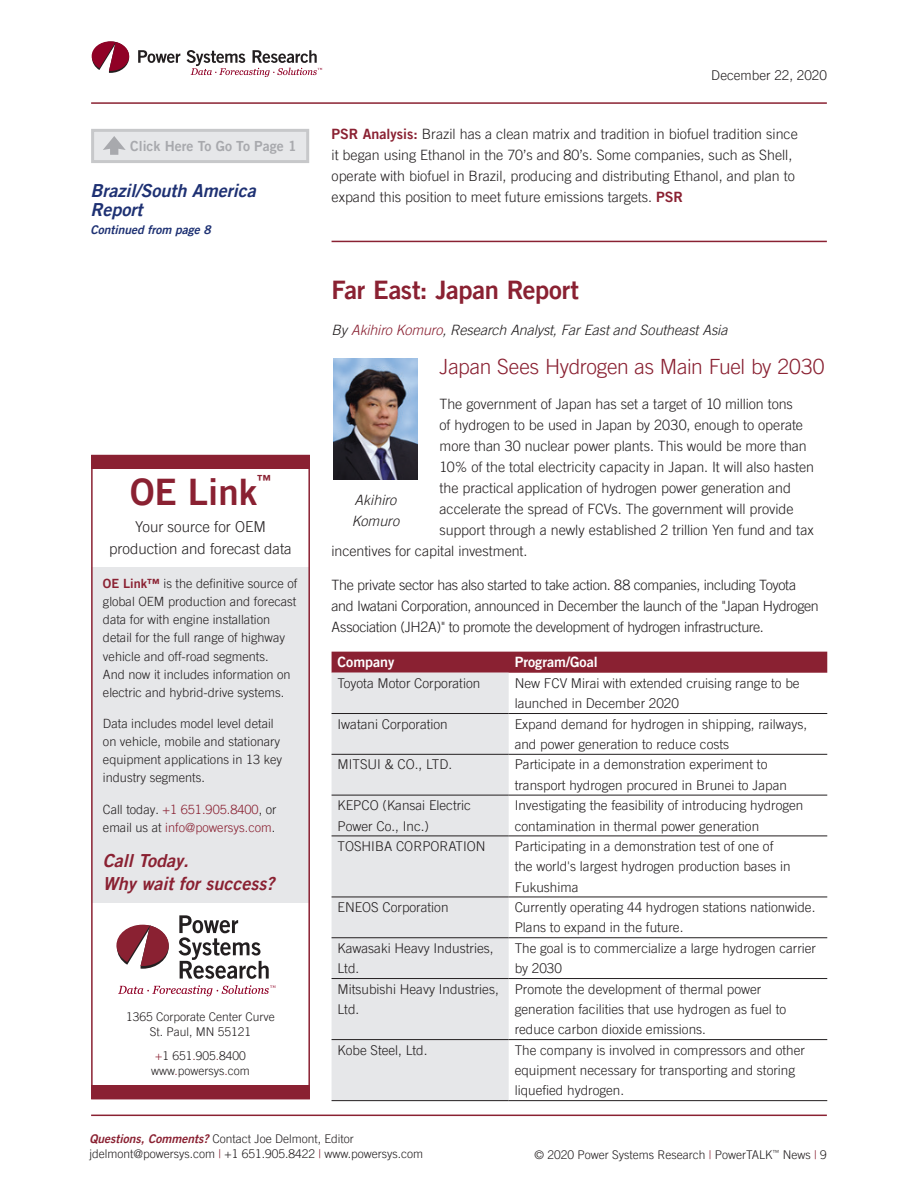
<style>
.page{position:relative;width:918px;height:1188px;background:#fff}
.page>*{position:absolute;margin:0;border:0;box-sizing:border-box;transform-origin:0 0}
.t1{font:36.6px "Trade Gothic LT Pro Bd 2";color:#8a2132}
.t2{font:25.5px "Trade Gothic LT Pro Bd 2";letter-spacing:-.015em;color:#8a2132}
.t3{font:300 21px "Trade Gothic LT Pro";letter-spacing:-.02em;color:#8a2132}
.t4{font:18px/22.5px "Trade Gothic LT Pro Bd 2 Obl";color:#8a2132}
.t5{font:18px/19.5px "Trade Gothic LT Pro Bd 2 Obl";color:#1e3173}
.t6{font:300 15px/22.5px "Trade Gothic LT Pro";color:#231f20;text-align:center}
.t7{font:300 14.25px/21px "Trade Gothic LT Pro";letter-spacing:-.005em;color:#231f20}
.t8{font:300 14.25px/21px "Trade Gothic LT Pro";letter-spacing:-.025em;color:#231f20}
.t9{font:italic 300 14.25px/21px "Trade Gothic LT Pro";letter-spacing:-.005em;color:#231f20}
.t10{font:14.25px "Trade Gothic LT Pro Bd 2";color:#fff}
.t11{font:13.95px "Trade Gothic LT Pro Bd 2";color:#a8a9ad}
.t12{font:13.95px "Trade Gothic LT Pro Bd 2";color:#8a2132}
.t13{font:300 13.5px/20.2px "Trade Gothic LT Pro";color:#231f20}
.t14{font:300 12.75px/18px "Trade Gothic LT Pro";color:#231f20}
.t15{font:300 12.75px/18px "Trade Gothic LT Pro";color:#8a2132}
.t16{font:300 12px/15px "Trade Gothic LT Pro";color:#231f20;text-align:center}
.t17{font:12px "Trade Gothic LT Pro Bd 2 Obl";color:#1e3173}
.s1{font-family:"Trade Gothic LT Pro Bd 2";font-weight:400;color:#8a2132}
.s2{color:#231f20}
.s3{color:#8a2132}
.s4{font-family:"Trade Gothic LT Pro Bd 2 Obl";font-weight:400;color:#8a2132}
</style>
<div class="page">
<hr style="left:91px;top:102px;width:736px;height:2px;background:#8a2132">
<hr style="left:91px;top:1115px;width:736px;height:1px;background:#8a2132">
<svg style="left:138px;top:50px;width:42px;height:13px"></svg>
<svg style="left:92px;top:41px;width:37px;height:32px"></svg>
<svg style="left:187px;top:50px;width:135px;height:27px"></svg>
<div style="left:91px;top:129px;width:218px;height:34px;background:#e6e7e9;border:3px solid #c7c8ca"></div>
<svg style="left:103px;top:136px;width:23px;height:19px"></svg>
<div style="left:91px;top:568px;width:219px;height:335px;background:#e6e7e9"></div>
<div style="left:91px;top:455px;width:219px;height:13px;background:#8a2132"></div>
<div style="left:91px;top:1085px;width:219px;height:14px;background:#8a2132"></div>
<div style="left:91px;top:455px;width:219px;height:644px;border:2px solid #8a2132"></div>
<svg style="left:179px;top:915px;width:90px;height:64px"></svg>
<svg style="left:116px;top:925px;width:53px;height:44px"></svg>
<svg style="left:118px;top:985px;width:158px;height:11px"></svg>
<hr style="left:332px;top:241px;width:495px;height:1px;background:#8a2132">
<div style="left:332px;top:652px;width:495px;height:21px;background:#8a2132"></div>
<div style="left:332px;top:673px;width:177px;height:427px;background:#e6e7e9"></div>
<hr style="left:332px;top:713px;width:177px;height:1px;background:#231f20">
<hr style="left:509px;top:713px;width:318px;height:1px;background:#231f20">
<hr style="left:332px;top:754px;width:177px;height:1px;background:#231f20">
<hr style="left:509px;top:754px;width:318px;height:1px;background:#231f20">
<hr style="left:332px;top:795px;width:177px;height:1px;background:#231f20">
<hr style="left:509px;top:795px;width:318px;height:1px;background:#231f20">
<hr style="left:332px;top:836px;width:177px;height:1px;background:#231f20">
<hr style="left:509px;top:836px;width:318px;height:1px;background:#231f20">
<hr style="left:332px;top:897px;width:177px;height:1px;background:#231f20">
<hr style="left:509px;top:897px;width:318px;height:1px;background:#231f20">
<hr style="left:332px;top:937px;width:177px;height:1px;background:#231f20">
<hr style="left:509px;top:937px;width:318px;height:1px;background:#231f20">
<hr style="left:332px;top:978px;width:177px;height:1px;background:#231f20">
<hr style="left:509px;top:978px;width:318px;height:1px;background:#231f20">
<hr style="left:332px;top:1039px;width:177px;height:1px;background:#231f20">
<hr style="left:509px;top:1039px;width:318px;height:1px;background:#231f20">
<hr style="left:332px;top:1100px;width:177px;height:1px;background:#231f20">
<hr style="left:509px;top:1100px;width:318px;height:1px;background:#231f20">
<img style="left:333px;top:359px;width:85px;height:120px">
<p class="t13" style="left:711px;top:65px;width:117px">December 22, 2020</p>
<p class="t11" style="left:130px;top:137px;width:168px">Click Here To Go To Page 1</p>
<p class="t7" style="left:332px;top:123px;width:468px"><span class="s1">PSR Analysis:</span> Brazil has a clean matrix and tradition in biofuel tradition since it began using Ethanol in the 70’s and 80’s. Some companies, such as Shell, operate with biofuel in Brazil, producing and distributing Ethanol, and plan to expand this position to meet future emissions targets. <span class="s1">PSR</span></p>
<h3 class="t5" style="left:90px;top:181px;width:167px">Brazil/South America<br>Report</h3>
<p class="t17" style="left:90px;top:222px;width:122px">Continued from page 8</p>
<p class="t12" style="left:257px;top:471px;width:15px">™</p>
<h1 class="t1" style="left:130px;top:469px;width:129px">OE Link</h1>
<p class="t6" style="left:109px;top:515px;width:184px">Your source for OEM production and forecast data</p>
<p class="t14" style="left:103px;top:575px;width:196px"><span class="s1">OE Link™</span> is the definitive source of global OEM production and forecast data for with engine installation detail for the full range of highway vehicle and off‑road segments.<br>And now it includes information on electric and hybrid-drive systems.</p>
<p class="t14" style="left:103px;top:714px;width:181px">Data includes model level detail on vehicle, mobile and stationary equipment applications in 13 key industry segments.</p>
<p class="t15" style="left:103px;top:800px;width:175px"><span class="s2">Call today.</span> +1 651.905.8400<span class="s2">, or email us at</span> info@powersys.com<span class="s2">.</span></p>
<h3 class="t4" style="left:103px;top:850px;width:173px">Call Today.<br>Why wait for success?</h3>
<p class="t16" style="left:126px;top:1009px;width:150px">1365 Corporate Center Curve<br>St. Paul, MN 55121</p>
<p class="t16" style="left:151px;top:1048px;width:100px"><span class="s3">+</span>1 651<span class="s3">.</span>905<span class="s3">.</span>8400 www<span class="s3">.</span>powersys<span class="s3">.</span>com</p>
<h2 class="t2" style="left:332px;top:274px;width:249px">Far East: Japan Report</h2>
<p class="t9" style="left:332px;top:320px;width:398px">By <span class="s3">Akihiro Komuro</span>, Research Analyst, Far East and Southeast Asia</p>
<h3 class="t3" style="left:440px;top:354px;width:386px">Japan Sees Hydrogen as Main Fuel by 2030</h3>
<p class="t7" style="left:440px;top:393px;width:355px">The government of Japan has set a target of 10 million tons</p>
<p class="t7" style="left:440px;top:414px;width:365px">of hydrogen to be used in Japan by 2030, enough to operate</p>
<p class="t7" style="left:440px;top:435px;width:369px">more than 30 nuclear power plants. This would be more than</p>
<p class="t7" style="left:440px;top:456px;width:376px">10% of the total electricity capacity in Japan. It will also hasten</p>
<p class="t7" style="left:440px;top:477px;width:353px">the practical application of hydrogen power generation and</p>
<p class="t7" style="left:440px;top:498px;width:355px">accelerate the spread of FCVs. The government will provide</p>
<p class="t7" style="left:440px;top:519px;width:376px">support through a newly established 2 trillion Yen fund and tax</p>
<p class="t7" style="left:332px;top:540px;width:197px">incentives for capital investment.</p>
<p class="t8" style="left:332px;top:574px;width:489px">The private sector has also started to take action. 88 companies, including Toyota and Iwatani Corporation, announced in December the launch of the "Japan Hydrogen<br>Association (JH2A)" to promote the development of hydrogen infrastructure.</p>
<p class="t10" style="left:338px;top:653px;width:58px">Company</p>
<p class="t10" style="left:515px;top:653px;width:85px">Program/Goal</p>
<p class="t13" style="left:338px;top:673px;width:144px">Toyota Motor Corporation</p>
<p class="t13" style="left:515px;top:673px;width:287px">New FCV Mirai with extended cruising range to be launched in December 2020</p>
<p class="t13" style="left:338px;top:714px;width:112px">Iwatani Corporation</p>
<p class="t13" style="left:515px;top:714px;width:294px">Expand demand for hydrogen in shipping, railways, and power generation to reduce costs</p>
<p class="t13" style="left:338px;top:754px;width:116px">MITSUI &amp; CO., LTD.</p>
<p class="t13" style="left:515px;top:754px;width:274px">Participate in a demonstration experiment to transport hydrogen procured in Brunei to Japan</p>
<p class="t13" style="left:338px;top:795px;width:135px">KEPCO (Kansai Electric<br>Power Co., Inc.)</p>
<p class="t13" style="left:515px;top:795px;width:290px">Investigating the feasibility of introducing hydrogen contamination in thermal power generation</p>
<p class="t13" style="left:338px;top:836px;width:150px">TOSHIBA CORPORATION</p>
<p class="t13" style="left:515px;top:836px;width:278px">Participating in a demonstration test of one of the world's largest hydrogen production bases in<br>Fukushima</p>
<p class="t13" style="left:338px;top:897px;width:113px">ENEOS Corporation</p>
<p class="t13" style="left:515px;top:897px;width:302px">Currently operating 44 hydrogen stations nationwide.<br>Plans to expand in the future.</p>
<p class="t13" style="left:338px;top:938px;width:157px">Kawasaki Heavy Industries,<br>Ltd.</p>
<p class="t13" style="left:515px;top:938px;width:303px">The goal is to commercialize a large hydrogen carrier by 2030</p>
<p class="t13" style="left:338px;top:979px;width:163px">Mitsubishi Heavy Industries,<br>Ltd.</p>
<p class="t13" style="left:515px;top:979px;width:273px">Promote the development of thermal power generation facilities that use hydrogen as fuel to reduce carbon dioxide emissions.</p>
<p class="t13" style="left:338px;top:1040px;width:92px">Kobe Steel, Ltd.</p>
<p class="t13" style="left:515px;top:1040px;width:292px">The company is involved in compressors and other equipment necessary for transporting and storing liquefied hydrogen.</p>
<p class="t9" style="left:352px;top:490px;width:49px">Akihiro<br>Komuro</p>
<p class="t16" style="left:90px;top:1131px;width:335px;text-align:left"><span class="s4">Questions, Comments?</span> Contact Joe Delmont, Editor jdelmont@powersys.com <span class="s3">|</span> +1 651.905.8422 <span class="s3">|</span> www.powersys.com</p>
<p class="t16" style="left:535px;top:1147px;width:294px">© 2020 Power Systems Research <span class="s3">|</span> PowerTALK<sup>™</sup> News <span class="s3">|</span> 9</p>
</div>
